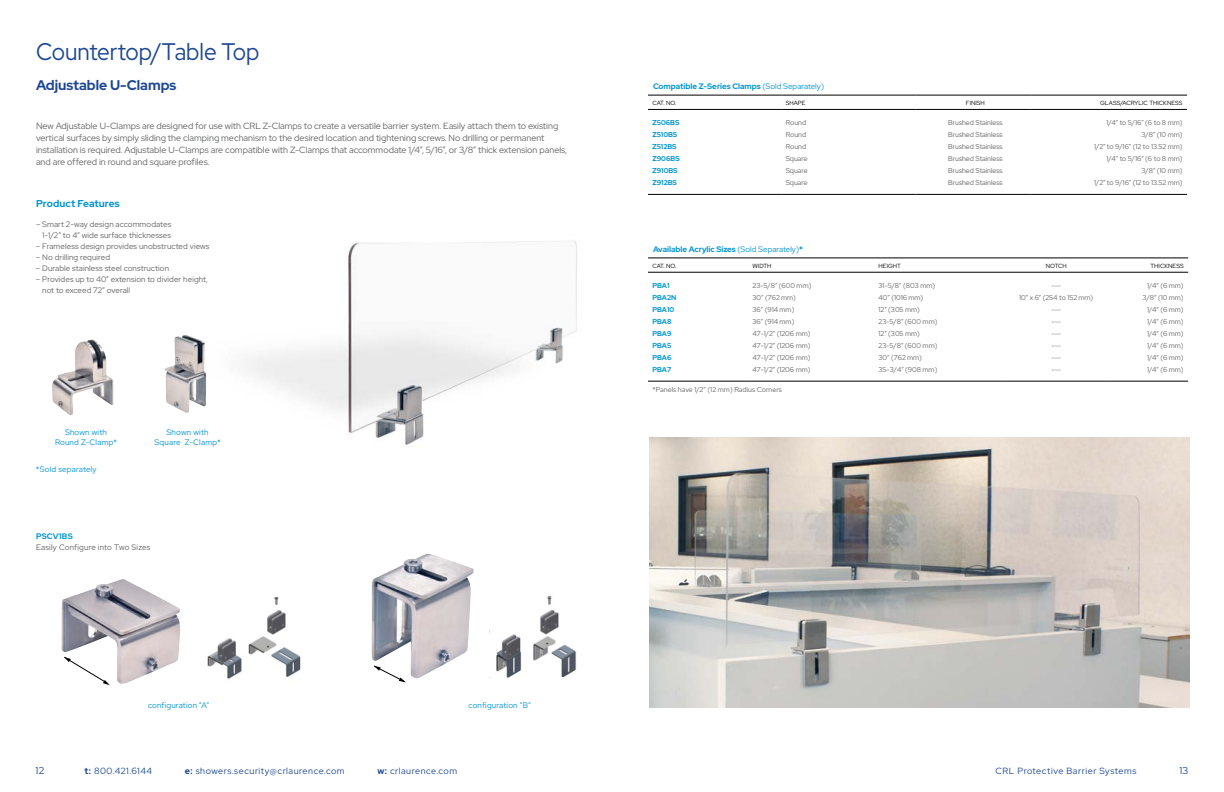
<style>
.page{position:relative;width:1224px;height:792px;background:#fff}
.page>*{position:absolute;margin:0;border:0;box-sizing:border-box;transform-origin:0 0}
.t1{font:24px "Red Hat Display";color:#1c4792;scale:.94 1}
.t2{font:700 14px "Red Hat Display";color:#1c4792}
.t3{font:700 10px "Red Hat Display";letter-spacing:.01em;color:#0095d3}
.t4{font:10px "Red Hat Display";color:#1c4792}
.t5{font:9px/12px "Red Hat Display";color:#636466}
.t6{font:9px "Red Hat Display";letter-spacing:.06em;color:#1c4792}
.t7{font:8px/11px "Red Hat Display";letter-spacing:.01em;color:#636466;text-align:right}
.t8{font:8px/10px "Red Hat Display";letter-spacing:.025em;color:#0095d3;text-align:center}
.t9{font:700 8px "Red Hat Display";color:#0095d3}
.t10{font:700 8px "Red Hat Display";letter-spacing:.025em;color:#0095d3}
.t11{font:7px/12px "Red Hat Display";color:#636466}
.t12{font:700 7px/12px "Red Hat Display";color:#0095d3}
.t13{font:6px "Red Hat Display";letter-spacing:.01em;color:#000}
.s1{font-weight:400}
.s2{font-weight:700}
</style>
<div class="page">
<img style="left:245px;top:241px;width:332px;height:204px">
<img style="left:52px;top:340px;width:62px;height:75px">
<img style="left:165px;top:335px;width:41px;height:78px">
<img style="left:61px;top:579px;width:119px;height:105px">
<img style="left:207px;top:597px;width:94px;height:82px">
<img style="left:489px;top:595px;width:88px;height:82px">
<img style="left:372px;top:554px;width:102px;height:125px">
<svg style="left:64px;top:657px;width:46px;height:28px"></svg>
<svg style="left:374px;top:666px;width:32px;height:16px"></svg>
<img style="left:649px;top:437px;width:540px;height:270px">
<hr style="left:781px;top:109px;width:135px;height:1px;background:#000">
<hr style="left:916px;top:109px;width:115px;height:1px;background:#000">
<hr style="left:1031px;top:109px;width:156px;height:1px;background:#000">
<hr style="left:648px;top:95px;width:133px;height:1px;background:#000">
<hr style="left:781px;top:95px;width:135px;height:1px;background:#000">
<hr style="left:916px;top:95px;width:115px;height:1px;background:#000">
<hr style="left:1031px;top:95px;width:156px;height:1px;background:#000">
<hr style="left:648px;top:109px;width:133px;height:1px;background:#000">
<hr style="left:648px;top:194px;width:133px;height:1px;background:#000">
<hr style="left:781px;top:194px;width:135px;height:1px;background:#000">
<hr style="left:916px;top:194px;width:115px;height:1px;background:#000">
<hr style="left:1031px;top:194px;width:156px;height:1px;background:#000">
<hr style="left:1108px;top:272px;width:80px;height:1px;background:#000">
<hr style="left:648px;top:258px;width:100px;height:1px;background:#000">
<hr style="left:748px;top:258px;width:126px;height:1px;background:#000">
<hr style="left:874px;top:258px;width:126px;height:1px;background:#000">
<hr style="left:1000px;top:258px;width:108px;height:1px;background:#000">
<hr style="left:1108px;top:258px;width:80px;height:1px;background:#000">
<hr style="left:1108px;top:381px;width:80px;height:1px;background:#000">
<hr style="left:648px;top:272px;width:100px;height:1px;background:#000">
<hr style="left:748px;top:272px;width:126px;height:1px;background:#000">
<hr style="left:874px;top:272px;width:126px;height:1px;background:#000">
<hr style="left:1000px;top:272px;width:108px;height:1px;background:#000">
<hr style="left:648px;top:381px;width:100px;height:1px;background:#000">
<hr style="left:748px;top:381px;width:126px;height:1px;background:#000">
<hr style="left:874px;top:381px;width:126px;height:1px;background:#000">
<hr style="left:1000px;top:381px;width:108px;height:1px;background:#000">
<h1 class="t1" style="left:36px;top:36px;width:239px">Countertop/Table Top</h1>
<h2 class="t2" style="left:36px;top:76px;width:142px">Adjustable U-Clamps</h2>
<p class="t5" style="left:36px;top:120px;width:532px">New Adjustable U-Clamps are designed for use with CRL Z-Clamps to create a versatile barrier system. Easily attach them to existing vertical surfaces by simply sliding the clamping mechanism to the desired location and tightening screws. No drilling or permanent installation is required. Adjustable U-Clamps are compatible with Z-Clamps that accommodate 1/4”, 5/16”, or 3/8” thick extension panels, and are offered in round and square profiles.</p>
<h3 class="t3" style="left:36px;top:197px;width:85px">Product Features</h3>
<p class="t7" style="left:36px;top:219px;width:137px">– Smart 2-way design accommodates<br>1-1/2” to 4” wide surface thicknesses</p>
<p class="t7" style="left:36px;top:241px;width:175px">– Frameless design provides unobstructed views</p>
<p class="t7" style="left:36px;top:252px;width:76px">– No drilling required</p>
<p class="t7" style="left:36px;top:263px;width:135px">– Durable stainless steel construction</p>
<p class="t7" style="left:42px;top:274px;width:167px;text-align:left;text-indent:-6px">– Provides up to 40” extension to divider height, not to exceed 72” overall</p>
<p class="t8" style="left:55px;top:427px;width:64px">Shown with<br>Round Z-Clamp*</p>
<p class="t8" style="left:155px;top:427px;width:68px">Shown with<br>Square Z-Clamp*</p>
<p class="t8" style="left:36px;top:464px;width:62px">*Sold separately</p>
<p class="t10" style="left:36px;top:531px;width:38px">PSCV1BS</p>
<p class="t7" style="left:36px;top:541px;width:116px">Easily Configure into Two Sizes</p>
<p class="t8" style="left:148px;top:700px;width:63px">configuration “A”</p>
<p class="t8" style="left:469px;top:700px;width:64px">configuration “B”</p>
<p class="t9" style="left:653px;top:81px;width:173px">Compatible Z-Series Clamps <span class="s1">(Sold Separately)</span></p>
<p class="t13" style="left:653px;top:99px;width:25px">cat. no.</p>
<p class="t13" style="left:786px;top:99px;width:5px">shape</p>
<p class="t13" style="left:966px;top:99px;width:5px">finish</p>
<p class="t13" style="left:1100px;top:99px;width:10px">Glass</p>
<p class="t13" style="left:1120px;top:99px;width:8px">/acr</p>
<p class="t13" style="left:1135px;top:99px;width:8px">ylic</p>
<p class="t13" style="left:1149px;top:99px;width:9px">Thickness</p>
<p class="t12" style="left:653px;top:117px;width:29px">Z506BS<br>Z510BS<br>Z512BS<br>Z906BS<br>Z910BS<br>Z912BS</p>
<p class="t11" style="left:786px;top:117px;width:24px">Round<br>Round<br>Round<br>Square<br>Square<br>Square</p>
<p class="t11" style="left:948px;top:117px;width:56px;text-align:justify">Brushed Stainless Brushed Stainless Brushed Stainless Brushed Stainless Brushed Stainless Brushed Stainless</p>
<p class="t11" style="left:1094px;top:117px;width:90px;text-align:right">1/4” to 5/16” (6 to 8 mm)<br>3/8” (10 mm)<br>1/2” to 9/16” (12 to 13.52 mm)<br>1/4” to 5/16” (6 to 8 mm)<br>3/8“ (10 mm)<br>1/2” to 9/16” (12 to 13.52 mm)</p>
<p class="t9" style="left:653px;top:244px;width:151px">Available Acrylic Sizes <span class="s1">(Sold Separately)</span>*</p>
<p class="t13" style="left:652px;top:262px;width:25px">cat. no.</p>
<p class="t13" style="left:753px;top:262px;width:20px">WIDTH</p>
<p class="t13" style="left:879px;top:262px;width:24px">HEIGHT</p>
<p class="t13" style="left:1046px;top:262px;width:23px">NOTCH</p>
<p class="t13" style="left:1150px;top:262px;width:9px">Thickness</p>
<p class="t12" style="left:652px;top:280px;width:25px">PBA1<br>PBA2N<br>PBa10<br>PBA8<br>PBA9<br>PBA5<br>PBA6<br>PBa7</p>
<p class="t11" style="left:753px;top:280px;width:60px">23-5/8” (600 mm)<br>30” (762 mm)<br>36” (914 mm)<br>36” (914 mm)<br>47-1/2” (1206 mm)<br>47-1/2” (1206 mm)<br>47-1/2” (1206 mm)<br>47-1/2” (1206 mm)</p>
<p class="t11" style="left:879px;top:280px;width:60px">31-5/8” (803 mm)<br>40” (1016 mm)<br>12” (305 mm)<br>23-5/8” (600 mm)<br>12” (305 mm)<br>23-5/8” (600 mm)<br>30” (762 mm)<br>35-3/4” (908 mm)</p>
<p class="t11" style="left:1019px;top:280px;width:76px;text-align:center">---<br>10” x 6” (254 to 152 mm) ---<br>---<br>---<br>---<br>---<br>---</p>
<p class="t11" style="left:1143px;top:280px;width:43px;text-align:right">1/4“ (6 mm)<br>3/8“ (10 mm)<br>1/4“ (6 mm)<br>1/4“ (6 mm)<br>1/4“ (6 mm)<br>1/4“ (6 mm)<br>1/4“ (6 mm)<br>1/4“ (6 mm)</p>
<p class="t11" style="left:652px;top:383px;width:131px">*Panels have 1/2” (12 mm) Radius Corners</p>
<h3 class="t4" style="left:36px;top:764px;width:10px">12</h3>
<p class="t6" style="left:84px;top:765px;width:69px"><span class="s2">t:</span> 800.421.6144</p>
<p class="t6" style="left:185px;top:765px;width:161px"><span class="s2">e:</span> showers.security@crlaurence.com</p>
<p class="t6" style="left:377px;top:765px;width:81px"><span class="s2">w:</span> crlaurence.com</p>
<p class="t6" style="left:996px;top:765px;width:142px">CRL Protective Barrier Systems</p>
<h3 class="t4" style="left:1179px;top:764px;width:11px">13</h3>
</div>
